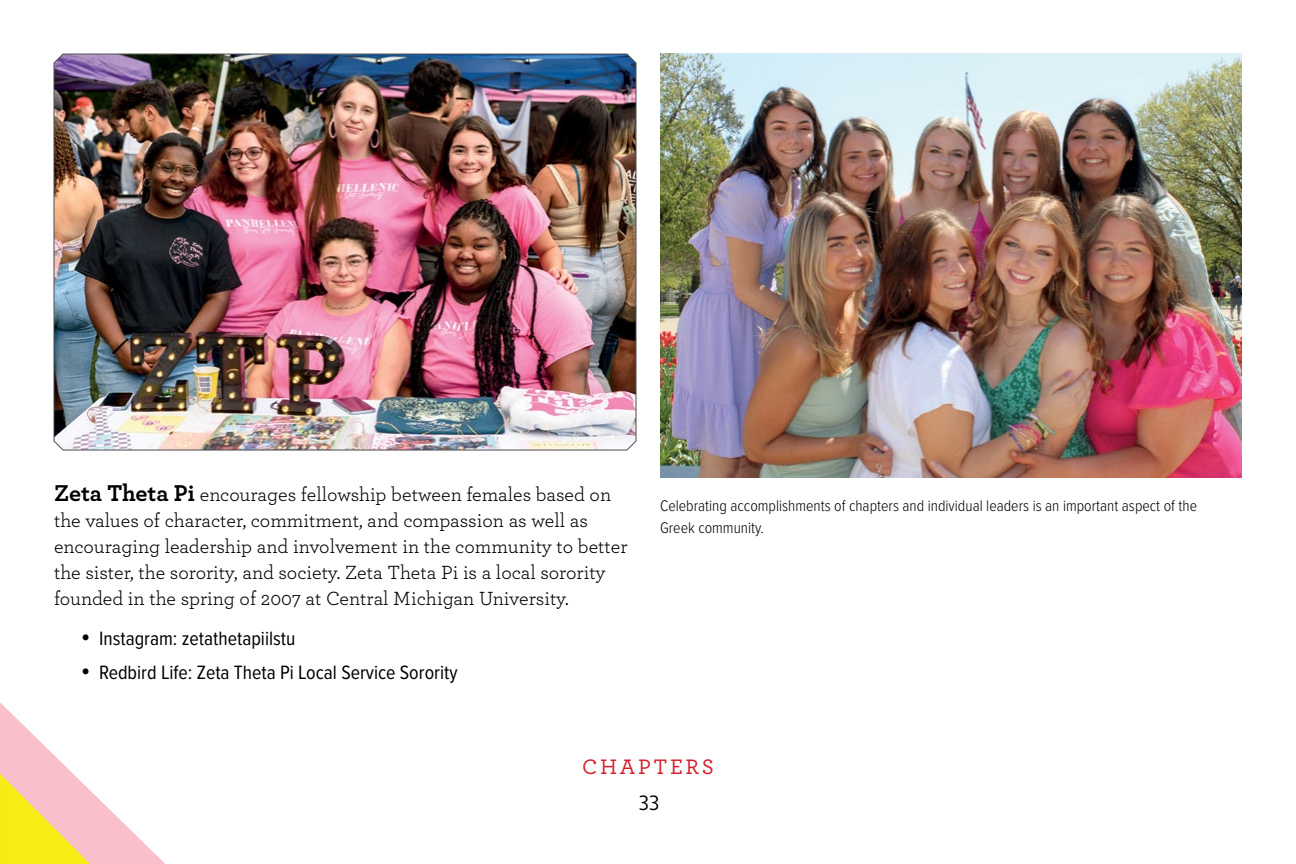
<style>
.page{position:relative;width:1296px;height:864px;background:#fff}
.page>*{position:absolute;margin:0;border:0;box-sizing:border-box;transform-origin:0 0}
.t1{font:500 22px "Archer";letter-spacing:.12em;color:#d4202d}
.P_-_first_paragraph{font:20px/26px "Archer";color:#000}
.t2{font:20px "Proxima Nova Cond";color:#000}
.t3{font:20px "Brother 1816 Book";color:#000}
.H3_subhead_for_lists{font:300 16px/22px "Proxima Nova Cond";color:#000}
.s1{font-weight:700;font-size:24px}
</style>
<div class="page">
<img style="left:660px;top:54px;width:582px;height:424px">
<img style="left:54px;top:53px;width:582px;height:398px">
<svg style="left:0;top:702px;width:165px;height:162px"></svg>
<p class="P_-_first_paragraph" style="left:54px;top:480px;width:575px"><span class="s1">Zeta Theta Pi</span> encourages fellowship between females based on the values of character, commitment, and compassion as well as encouraging leadership and involvement in the community to better the sister, the sorority, and society. Zeta Theta Pi is a local sorority founded in the spring of 2007 at Central Michigan University.</p>
<p class="t2" style="left:81px;top:624px;width:216px">• Instagram: zetathetapiilstu</p>
<p class="t2" style="left:81px;top:657px;width:378px">• Redbird Life: Zeta Theta Pi Local Service Sorority</p>
<h3 class="H3_subhead_for_lists" style="left:660px;top:494px;width:539px">Celebrating accomplishments of chapters and individual leaders is an important aspect of the<br>Greek community.</h3>
<p class="t1" style="left:582px;top:750px;width:133px">CHAPTERS</p>
<p class="t3" style="left:640px;top:788px;width:21px">33</p>
</div>
